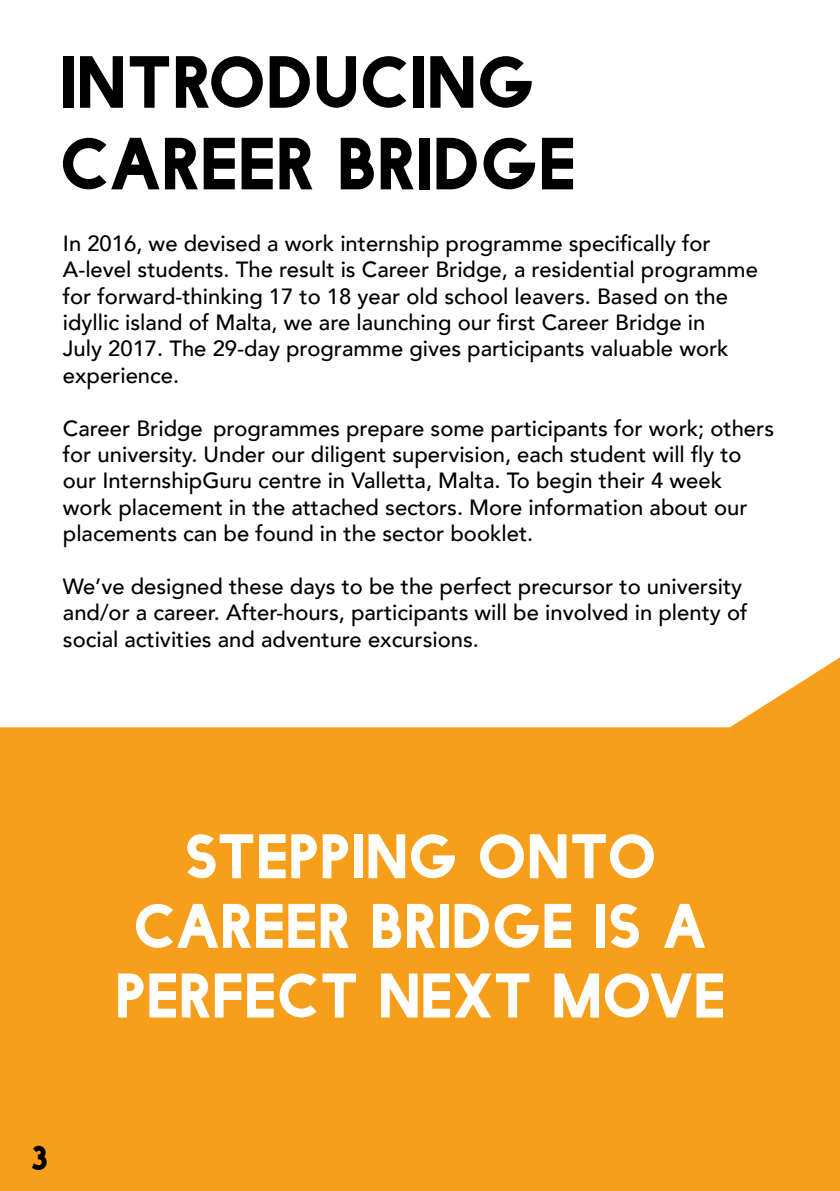
<style>
.page{position:relative;width:840px;height:1191px;background:#fff}
.page>*{position:absolute;margin:0;border:0;box-sizing:border-box;transform-origin:0 0}
.t1{font:68px/81.6px "Facile Sans";letter-spacing:.03em;color:#000}
.t2{font:58px/69.6px "Facile Sans";letter-spacing:.03em;color:#fff;text-align:center}
.t3{font:32px "Facile Sans";color:#000}
.t4{font:500 22px/26.4px "Avenir";color:#000}
</style>
<div class="page">
<svg style="left:0;top:658px;width:839px;height:533px;background:#f7aa35"></svg>
<h1 class="t1" style="left:63px;top:39px;width:516px">INTRODUCING<br>CAREER BRIDGE</h1>
<p class="t4" style="left:63px;top:229px;width:696px">In 2016, we devised a work internship programme specifically for A-level students. The result is Career Bridge, a residential programme for forward-thinking 17 to 18 year old school leavers. Based on the idyllic island of Malta, we are launching our first Career Bridge in<br>July 2017. The 29-day programme gives participants valuable work experience.</p>
<p class="t4" style="left:63px;top:413px;width:712px">Career Bridge programmes prepare some participants for work; others for university. Under our diligent supervision, each student will fly to our InternshipGuru centre in Valletta, Malta. To begin their 4 week work placement in the attached sectors. More information about our placements can be found in the sector booklet.</p>
<p class="t4" style="left:63px;top:572px;width:685px">We’ve designed these days to be the perfect precursor to university and/or a career. After-hours, participants will be involved in plenty of social activities and adventure excursions.</p>
<h3 class="t3" style="left:32px;top:1139px;width:18px">3</h3>
<h2 class="t2" style="left:118px;top:819px;width:610px">STEPPING ONTO<br>CAREER BRIDGE IS A<br>PERFECT NEXT MOVE</h2>
</div>
